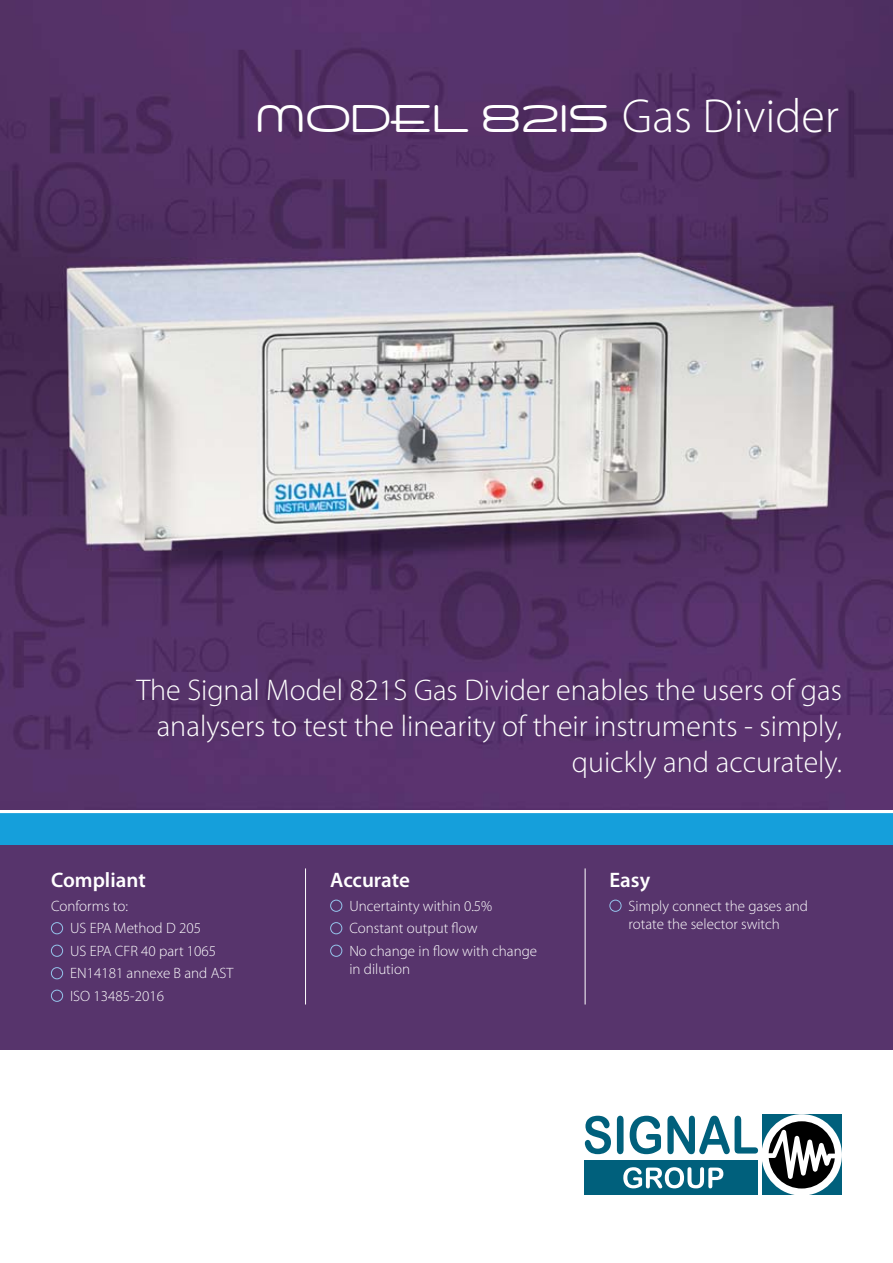
<style>
.page{position:relative;width:893px;height:1263px;background:#fff}
.page>*{position:absolute;margin:0;border:0;box-sizing:border-box;transform-origin:0 0}
.t1{font:300 48px "Myriad Pro";color:#fff}
.t2{font:300 30px/36px "Myriad Pro";color:#fff;text-align:right}
.t3{font:600 21px "Myriad Pro";color:#fff}
.t4{font:300 15px/22.5px "Myriad Pro";color:#fff}
.s1{font-family:"Air Conditioner";font-weight:400}
</style>
<div class="page">
<img style="left:0;top:0;width:893px;height:810px">
<div style="left:0;top:845px;width:893px;height:204px;background:#57346c"></div>
<div style="left:51px;top:922px;width:12px;height:12px;border:1px solid #95c4eb;border-radius:50%"></div>
<div style="left:51px;top:945px;width:12px;height:12px;border:1px solid #95c4eb;border-radius:50%"></div>
<div style="left:51px;top:967px;width:12px;height:12px;border:1px solid #95c4eb;border-radius:50%"></div>
<div style="left:51px;top:990px;width:12px;height:12px;border:1px solid #95c4eb;border-radius:50%"></div>
<div style="left:330px;top:900px;width:12px;height:12px;border:1px solid #95c4eb;border-radius:50%"></div>
<div style="left:330px;top:922px;width:12px;height:12px;border:1px solid #95c4eb;border-radius:50%"></div>
<div style="left:330px;top:945px;width:12px;height:12px;border:1px solid #95c4eb;border-radius:50%"></div>
<div style="left:609px;top:900px;width:12px;height:12px;border:1px solid #95c4eb;border-radius:50%"></div>
<hr style="left:305px;top:868px;width:1px;height:136px;background:#fff">
<hr style="left:585px;top:868px;width:1px;height:136px;background:#fff">
<div style="left:0;top:813px;width:893px;height:32px;background:#159fdb"></div>
<div style="left:585px;top:1160px;width:173px;height:35px;background:#00607c"></div>
<div style="left:762px;top:1114px;width:79px;height:81px;background:#00607c"></div>
<div style="left:761px;top:1114px;width:81px;height:81px;background:#fff;border-radius:50%"></div>
<svg style="left:769px;top:1121px;width:66px;height:67px"></svg>
<svg style="left:585px;top:1116px;width:26px;height:38px"></svg>
<svg style="left:617px;top:1116px;width:7px;height:38px"></svg>
<svg style="left:630px;top:1116px;width:31px;height:38px"></svg>
<svg style="left:667px;top:1116px;width:91px;height:38px"></svg>
<svg style="left:623px;top:1167px;width:100px;height:21px"></svg>
<h1 class="t1" style="left:258px;top:87px;width:582px"><span class="s1">MODEL 821S</span> Gas Divider</h1>
<h2 class="t2" style="left:136px;top:671px;width:707px">The Signal Model 821S Gas Divider enables the users of gas analysers to test the linearity of their instruments - simply, quickly and accurately.</h2>
<h3 class="t3" style="left:51px;top:866px;width:96px">Compliant</h3>
<p class="t4" style="left:70px;top:894px;width:165px;text-indent:-19px">Conforms to:<br>US EPA Method D 205<br>US EPA CFR 40 part 1065<br>EN14181 annexe B and AST<br>ISO 13485-2016</p>
<h3 class="t3" style="left:330px;top:866px;width:81px">Accurate</h3>
<p class="t4" style="left:349px;top:894px;width:189px">Uncertainty within 0.5%<br>Constant output flow<br>No change in flow with change</p>
<p class="t4" style="left:349px;top:957px;width:62px">in dilution</p>
<h3 class="t3" style="left:609px;top:866px;width:42px">Easy</h3>
<p class="t4" style="left:629px;top:897px;width:181px;line-height:18px">Simply connect the gases and rotate the selector switch</p>
</div>
